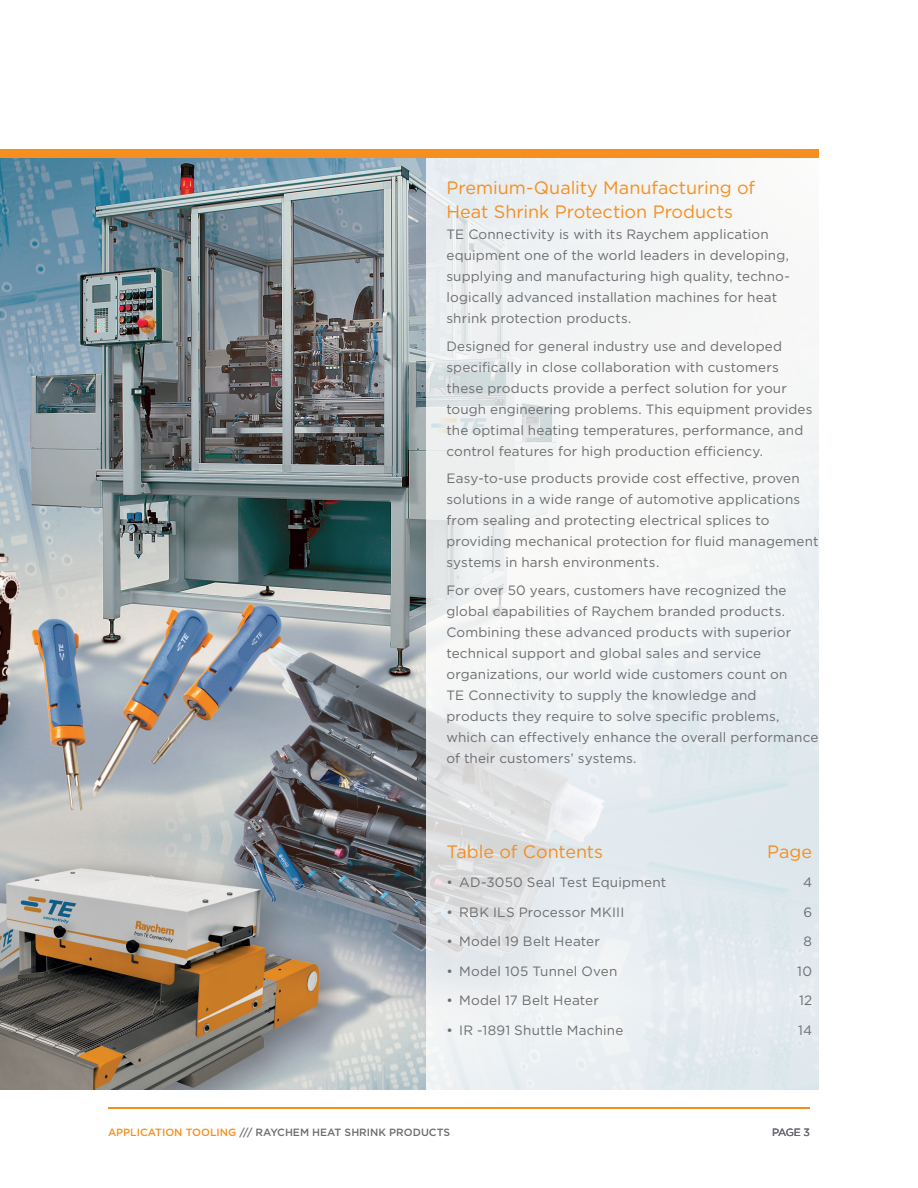
<style>
.page{position:relative;width:918px;height:1188px;background:#fff}
.page>*{position:absolute;margin:0;border:0;box-sizing:border-box;transform-origin:0 0}
.t1{font:18px/24px "Gotham";color:#f68f1e}
.t2{font:13.5px/21px "Gotham";letter-spacing:.01em;color:#6c6d70}
.t3{font:500 10.5px "Gotham";color:#6c6d70}
.t4{font:10.5px "Gotham";color:#696b73}
.s1{color:#f68f1e}
</style>
<div class="page">
<img style="left:425px;top:158px;width:394px;height:931px">
<img style="left:0;top:158px;width:425px;height:931px">
<div style="left:0;top:150px;width:819px;height:8px;background:#f68f1e"></div>
<hr style="left:108px;top:1107px;width:702px;height:2px;background:#f68f1e">
<h1 class="t1" style="left:446px;top:175px;width:310px">Premium-Quality Manufacturing of<br>Heat Shrink Protection Products</h1>
<p class="t2" style="left:446px;top:223px;width:345px">TE Connectivity is with its Raychem application equipment one of the world leaders in developing, supplying and manufacturing high quality, techno&shy;logically advanced installation machines for heat shrink protection products.</p>
<p class="t2" style="left:446px;top:335px;width:367px">Designed for general industry use and developed specifically in close collaboration with customers these products provide a perfect solution for your tough engineering problems. This equipment provides the optimal heating temperatures, performance, and control features for high production efficiency.</p>
<p class="t2" style="left:446px;top:468px;width:374px">Easy-to-use products provide cost effective, proven solutions in a wide range of automotive applications from sealing and protecting electrical splices to providing mechanical protection for fluid management systems in harsh environments.</p>
<p class="t2" style="left:446px;top:580px;width:373px">For over 50 years, customers have recognized the global capabilities of Raychem branded products.<br>Combining these advanced products with superior technical support and global sales and service organizations, our world wide customers count on<br>TE Connectivity to supply the knowledge and products they require to solve specific problems, which can effectively enhance the overall performance of their customers’ systems.</p>
<h1 class="t1" style="left:446px;top:839px;width:158px">Table of Contents</h1>
<h1 class="t1" style="left:767px;top:839px;width:46px">Page</h1>
<p class="t2" style="left:446px;top:872px;width:221px">• AD-3050 Seal Test Equipment</p>
<p class="t2" style="left:803px;top:872px;width:11px">4</p>
<p class="t2" style="left:446px;top:901px;width:179px">• RBK ILS Processor MKIII</p>
<p class="t2" style="left:803px;top:901px;width:10px">6</p>
<p class="t2" style="left:446px;top:931px;width:155px">• Model 19 Belt Heater</p>
<p class="t2" style="left:804px;top:931px;width:10px">8</p>
<p class="t2" style="left:446px;top:960px;width:172px">• Model 105 Tunnel Oven</p>
<p class="t2" style="left:797px;top:960px;width:16px">10</p>
<p class="t2" style="left:446px;top:990px;width:154px">• Model 17 Belt Heater</p>
<p class="t2" style="left:799px;top:990px;width:15px">12</p>
<p class="t2" style="left:446px;top:1019px;width:178px">• IR -1891 Shuttle Machine</p>
<p class="t2" style="left:798px;top:1019px;width:16px">14</p>
<p class="t3" style="left:108px;top:1125px;width:344px"><span class="s1">APPLICATION TOOLING</span> /// RAYCHEM HEAT SHRINK PRODUCTS</p>
<p class="t4" style="left:772px;top:1126px;width:39px">PAGE 3</p>
</div>
